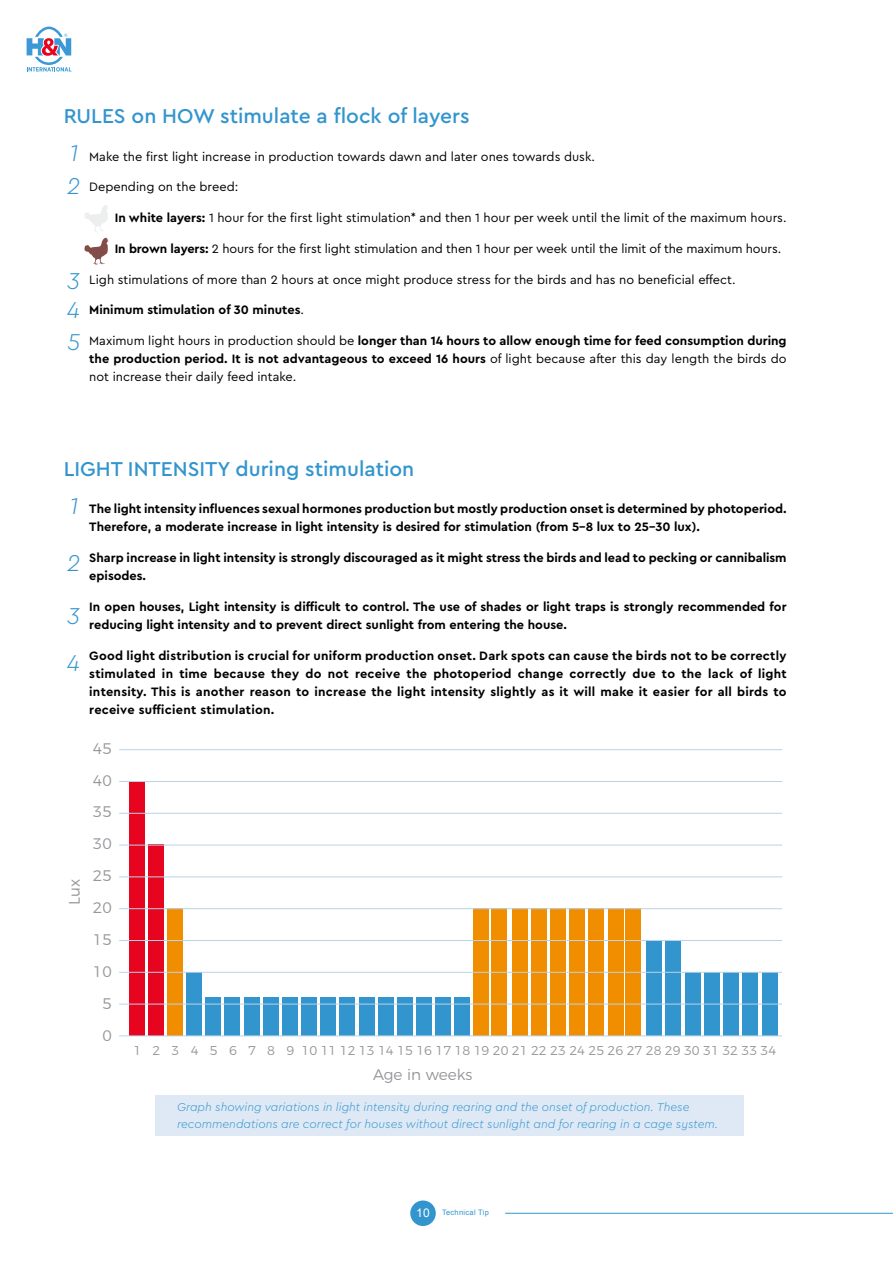
<style>
.page{position:relative;width:893px;height:1263px;background:#fff}
.page>*{position:absolute;margin:0;border:0;box-sizing:border-box;transform-origin:0 0}
.Texto_base{font:italic 300 24px "Cera Pro";color:#3395ce}
.t1{font:500 21px "Cera Pro";color:#3395ce}
.t2{font:300 15.3px/31.8px "Montserrat";color:#96969b;text-align:right}
.Texto_base-2{font:700 12.75px/18px "Cera Pro";color:#000}
.Texto_base-3{font:12.75px "Cera Pro";color:#000}
.t3{font:300 12.75px "Montserrat";color:#96969b}
.Pie_de_foto{font:italic 300 12px/16.5px "Cera Pro";color:#3395ce}
.t4{font:7.5px "Arial";letter-spacing:.04em;color:#3395ce}
.s1{font-weight:700}
.s2{font-weight:400}
.s3{font-size:12px;color:#fff}
</style>
<div class="page">
<div style="left:129px;top:781px;width:15px;height:255px;background:#e6041e"></div>
<div style="left:148px;top:845px;width:15px;height:191px;background:#e6041e"></div>
<div style="left:167px;top:908px;width:16px;height:128px;background:#f08e00"></div>
<div style="left:187px;top:972px;width:15px;height:64px;background:#3395ce"></div>
<div style="left:206px;top:997px;width:15px;height:39px;background:#3395ce"></div>
<div style="left:225px;top:997px;width:15px;height:39px;background:#3395ce"></div>
<div style="left:244px;top:997px;width:15px;height:39px;background:#3395ce"></div>
<div style="left:263px;top:997px;width:15px;height:39px;background:#3395ce"></div>
<div style="left:282px;top:997px;width:15px;height:39px;background:#3395ce"></div>
<div style="left:301px;top:997px;width:16px;height:39px;background:#3395ce"></div>
<div style="left:321px;top:997px;width:15px;height:39px;background:#3395ce"></div>
<div style="left:340px;top:997px;width:15px;height:39px;background:#3395ce"></div>
<div style="left:359px;top:997px;width:15px;height:39px;background:#3395ce"></div>
<div style="left:378px;top:997px;width:15px;height:39px;background:#3395ce"></div>
<div style="left:397px;top:997px;width:15px;height:39px;background:#3395ce"></div>
<div style="left:416px;top:997px;width:16px;height:39px;background:#3395ce"></div>
<div style="left:436px;top:997px;width:15px;height:39px;background:#3395ce"></div>
<div style="left:455px;top:997px;width:15px;height:39px;background:#3395ce"></div>
<div style="left:474px;top:908px;width:15px;height:128px;background:#f08e00"></div>
<div style="left:491px;top:908px;width:16px;height:128px;background:#f08e00"></div>
<div style="left:512px;top:908px;width:15px;height:128px;background:#f08e00"></div>
<div style="left:531px;top:908px;width:15px;height:128px;background:#f08e00"></div>
<div style="left:550px;top:908px;width:16px;height:128px;background:#f08e00"></div>
<div style="left:570px;top:908px;width:15px;height:128px;background:#f08e00"></div>
<div style="left:589px;top:908px;width:15px;height:128px;background:#f08e00"></div>
<div style="left:608px;top:908px;width:15px;height:128px;background:#f08e00"></div>
<div style="left:626px;top:908px;width:15px;height:128px;background:#f08e00"></div>
<div style="left:646px;top:941px;width:15px;height:95px;background:#3395ce"></div>
<div style="left:665px;top:941px;width:16px;height:95px;background:#3395ce"></div>
<div style="left:685px;top:972px;width:15px;height:64px;background:#3395ce"></div>
<div style="left:704px;top:972px;width:16px;height:64px;background:#3395ce"></div>
<div style="left:724px;top:972px;width:15px;height:64px;background:#3395ce"></div>
<div style="left:743px;top:972px;width:15px;height:64px;background:#3395ce"></div>
<div style="left:762px;top:972px;width:15px;height:64px;background:#3395ce"></div>
<hr style="left:119px;top:749px;width:663px;height:1px;background:#b8d3eb">
<hr style="left:119px;top:781px;width:663px;height:1px;background:#b8d3eb">
<hr style="left:119px;top:813px;width:663px;height:1px;background:#b8d3eb">
<hr style="left:119px;top:845px;width:663px;height:1px;background:#b8d3eb">
<hr style="left:119px;top:877px;width:663px;height:1px;background:#b8d3eb">
<hr style="left:119px;top:908px;width:663px;height:1px;background:#b8d3eb">
<hr style="left:119px;top:940px;width:663px;height:1px;background:#b8d3eb">
<hr style="left:119px;top:972px;width:663px;height:1px;background:#b8d3eb">
<hr style="left:119px;top:1004px;width:663px;height:1px;background:#b8d3eb">
<hr style="left:119px;top:1036px;width:663px;height:1px;background:#b8d3eb">
<svg style="left:85px;top:205px;width:23px;height:27px"></svg>
<svg style="left:84px;top:238px;width:25px;height:27px"></svg>
<div style="left:156px;top:1095px;width:588px;height:41px;background:#dee9f5"></div>
<hr style="left:505px;top:1213px;width:388px;height:1px;background:#3395ce">
<div style="left:410px;top:1200px;width:26px;height:26px;background:#3395ce;border-radius:50%"></div>
<svg style="left:27px;top:27px;width:44px;height:45px"></svg>
<p class="t1" style="left:64px;top:102px;width:407px">RULES on HOW stimulate a flock of layers</p>
<p class="Texto_base" style="left:69px;top:137px;width:10px">1</p>
<p class="Texto_base" style="left:67px;top:170px;width:15px">2</p>
<p class="Texto_base" style="left:67px;top:265px;width:14px">3</p>
<p class="Texto_base" style="left:67px;top:294px;width:14px">4</p>
<p class="Texto_base" style="left:67px;top:326px;width:15px">5</p>
<p class="Texto_base-3" style="left:89px;top:148px;width:507px">Make the first light increase in production towards dawn and later ones towards dusk.</p>
<p class="Texto_base-3" style="left:89px;top:179px;width:151px">Depending on the breed:</p>
<p class="Texto_base-3" style="left:115px;top:209px;width:673px"><span class="s1">In white layers:</span> 1 hour for the first light stimulation* and then 1 hour per week until the limit of the maximum hours.</p>
<p class="Texto_base-3" style="left:115px;top:240px;width:668px"><span class="s1">In brown layers:</span> 2 hours for the first light stimulation and then 1 hour per week until the limit of the maximum hours.</p>
<p class="Texto_base-3" style="left:89px;top:271px;width:648px">Ligh stimulations of more than 2 hours at once might produce stress for the birds and has no beneficial effect.</p>
<p class="Texto_base-2" style="left:89px;top:301px;width:216px">Minimum stimulation of 30 minutes<span class="s2">.</span></p>
<p class="Texto_base-2" style="left:89px;top:331px;width:699px;text-align:justify"><span class="s2">Maximum light hours in production should be</span> longer than 14 hours to allow enough time for feed consumption during the production period. It is not advantageous to exceed 16 hours <span class="s2">of light because after this day length the birds do not increase their daily feed intake.</span></p>
<p class="t1" style="left:64px;top:455px;width:352px">LIGHT INTENSITY during stimulation</p>
<p class="Texto_base" style="left:69px;top:490px;width:10px">1</p>
<p class="Texto_base" style="left:67px;top:546px;width:15px">2</p>
<p class="Texto_base" style="left:67px;top:600px;width:14px">3</p>
<p class="Texto_base" style="left:67px;top:647px;width:14px">4</p>
<p class="Texto_base-2" style="left:89px;top:499px;width:699px">The light intensity influences sexual hormones production but mostly production onset is determined by photoperiod.<br>Therefore, a moderate increase in light intensity is desired for stimulation (from 5-8 lux to 25-30 lux).</p>
<p class="Texto_base-2" style="left:89px;top:548px;width:699px">Sharp increase in light intensity is strongly discouraged as it might stress the birds and lead to pecking or cannibalism episodes.</p>
<p class="Texto_base-2" style="left:89px;top:597px;width:699px">In open houses, Light intensity is difficult to control. The use of shades or light traps is strongly recommended for reducing light intensity and to prevent direct sunlight from entering the house.</p>
<p class="Texto_base-2" style="left:89px;top:646px;width:699px;text-align:justify">Good light distribution is crucial for uniform production onset. Dark spots can cause the birds not to be correctly stimulated in time because they do not receive the photoperiod change correctly due to the lack of light intensity. This is another reason to increase the light intensity slightly as it will make it easier for all birds to receive sufficient stimulation.</p>
<p class="t2" style="left:57px;top:905px;width:27px;rotate:-90deg">Lux</p>
<p class="t2" style="left:93px;top:731px;width:20px">45<br>40<br>35<br>30<br>25<br>20<br>15<br>10<br>5<br>0</p>
<p class="t3" style="left:133px;top:1040px;width:644px">1 2 3 4 5 6 7 8 9 10111213141516171819202122232425262728293031323334</p>
<p class="t2" style="left:373px;top:1057px;width:101px">Age in weeks</p>
<p class="Pie_de_foto" style="left:177px;top:1098px;width:543px">Graph showing variations in light intensity during rearing and the onset of production. These recommendations are correct for houses without direct sunlight and for rearing in a cage system.</p>
<p class="t4" style="left:416px;top:1207px;width:74px"><span class="s3">10</span> Technical Tip</p>
</div>
